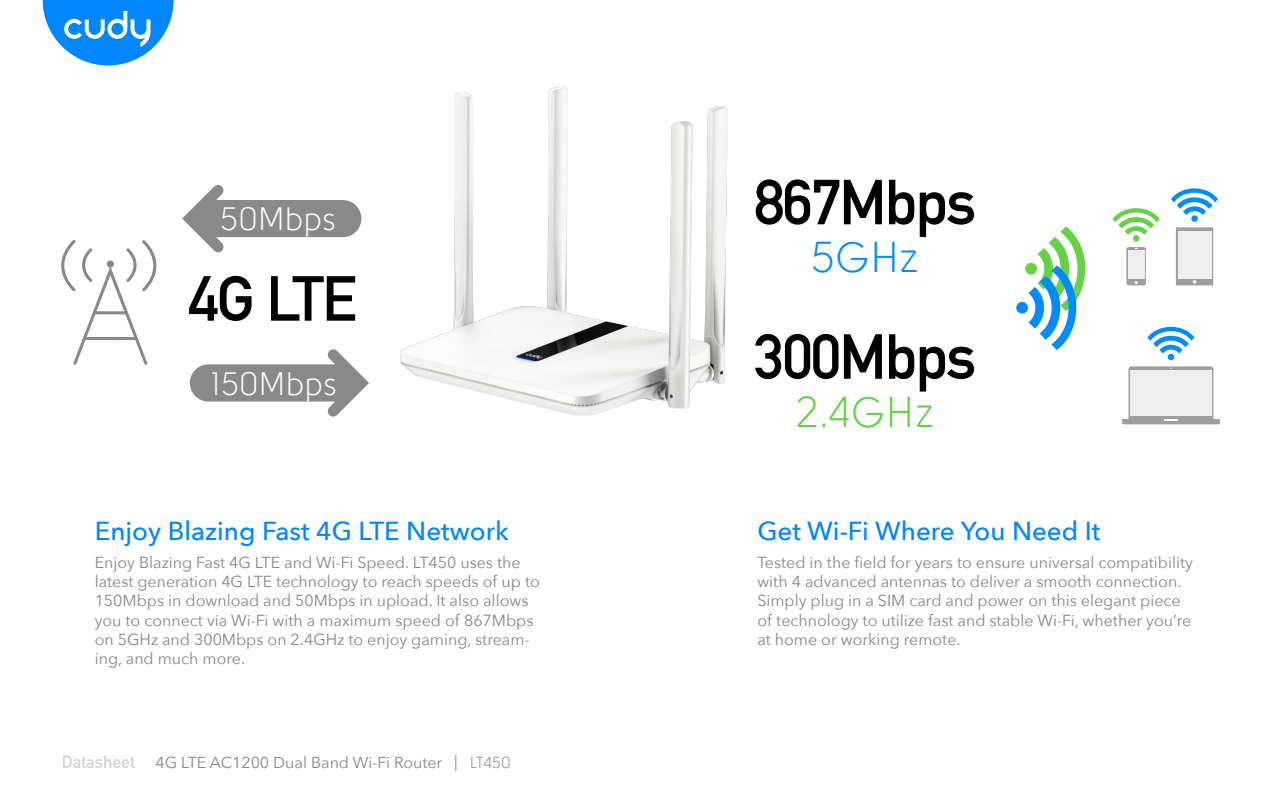
<style>
.page{position:relative;width:1280px;height:800px;background:#fff}
.page>*{position:absolute;margin:0;border:0;box-sizing:border-box;transform-origin:0 0}
.t1{font:700 62.5px "DIN Alternate";letter-spacing:-.025em;color:#000}
.t2{font:43.1px "Solomon";color:#64d146}
.t3{font:43.1px "Solomon";color:#008cff}
.t4{font:32.3px "Solomon";color:#fff}
.t5{font:500 26px "Avenir Next";color:#0086ff}
.t6{font:16px/19.2px "Avenir Next";color:#878787}
.t7{font:15.9px "Avenir Next";color:#878787}
.s1{font-family:"DIN Alternate";font-weight:700;font-size:17.4px;color:#d4d4d4}
.s2{font-family:"Solomon"}
</style>
<div class="page">
<svg style="left:43px;top:0;width:131px;height:65px"></svg>
<svg style="left:190px;top:349px;width:179px;height:68px"></svg>
<svg style="left:182px;top:185px;width:179px;height:68px"></svg>
<svg style="left:61px;top:240px;width:95px;height:125px"></svg>
<svg style="left:1122px;top:366px;width:98px;height:58px"></svg>
<div style="left:1130px;top:370px;width:82px;height:46px;background:#eeeeef"></div>
<svg style="left:1147px;top:327px;width:48px;height:33px"></svg>
<svg style="left:1171px;top:188px;width:47px;height:27px"></svg>
<svg style="left:1191px;top:215px;width:7px;height:7px"></svg>
<svg style="left:1113px;top:208px;width:47px;height:27px"></svg>
<div style="left:1133px;top:235px;width:6px;height:7px;background:#64d146;border-radius:50%"></div>
<svg style="left:1126px;top:247px;width:20px;height:38px"></svg>
<div style="left:1128px;top:251px;width:16px;height:28px;background:#eeeeef"></div>
<svg style="left:1176px;top:227px;width:37px;height:58px"></svg>
<div style="left:1178px;top:231px;width:33px;height:47px;background:#eeeeef"></div>
<svg style="left:1193px;top:280px;width:3px;height:4px"></svg>
<img style="left:400px;top:87px;width:328px;height:328px">
<svg style="left:1016px;top:226px;width:69px;height:124px"></svg>
<h3 class="t4" style="left:220px;top:202px;width:118px">50Mbps</h3>
<h1 class="t1" style="left:188px;top:251px;width:170px">4G LTE</h1>
<h3 class="t4" style="left:211px;top:367px;width:128px">150Mbps</h3>
<h3 class="t5" style="left:95px;top:508px;width:416px">Enjoy Blazing Fast 4G LTE Network</h3>
<p class="t6" style="left:95px;top:552px;width:447px">Enjoy Blazing Fast 4G LTE and Wi-Fi Speed. LT450 uses the latest generation 4G LTE technology to reach speeds of up to 150Mbps in download and 50Mbps in upload. It also allows you to connect via Wi-Fi with a maximum speed of 867Mbps on 5GHz and 300Mbps on 2.4GHz to enjoy gaming, stream&shy;ing, and much more.</p>
<p class="t7" style="left:62px;top:749px;width:450px"><span class="s1">Datasheet</span> 4G LTE AC1200 Dual Band Wi-Fi Router | <span class="s2">LT450</span></p>
<h1 class="t1" style="left:754px;top:155px;width:224px">867Mbps</h1>
<h2 class="t3" style="left:811px;top:235px;width:109px">5GHz</h2>
<h1 class="t1" style="left:754px;top:309px;width:224px">300Mbps</h1>
<h2 class="t2" style="left:795px;top:389px;width:141px">2.4GHz</h2>
<h3 class="t5" style="left:757px;top:508px;width:345px">Get Wi-Fi Where You Need It</h3>
<p class="t6" style="left:757px;top:552px;width:437px">Tested in the field for years to ensure universal compatibility with 4 advanced antennas to deliver a smooth connection.<br>Simply plug in a SIM card and power on this elegant piece of technology to utilize fast and stable Wi-Fi, whether you’re at home or working remote.</p>
</div>
